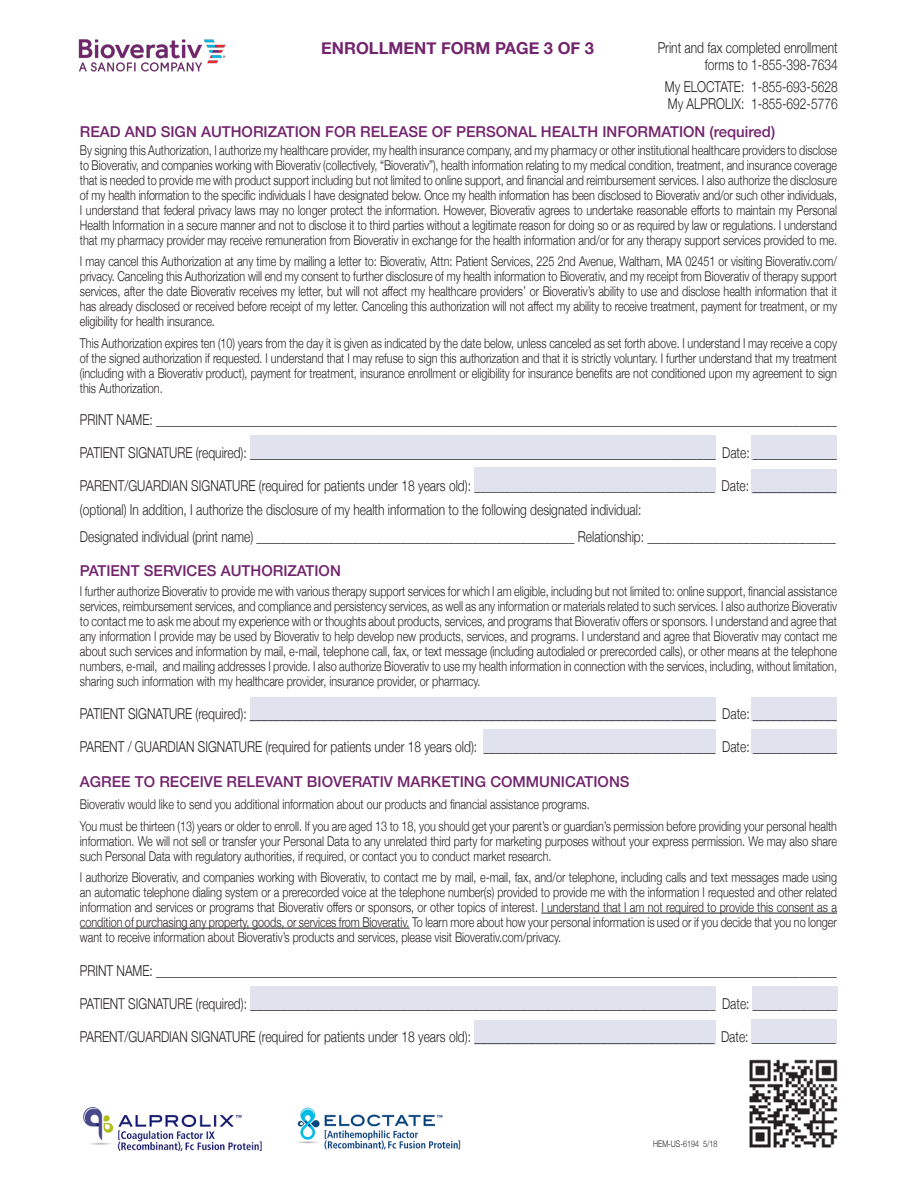
<style>
.page{position:relative;width:918px;height:1188px;background:#fff}
.page>*{position:absolute;margin:0;border:0;box-sizing:border-box;transform-origin:0 0}
.t1{font:700 16.5px "Helvetica Neue";color:#72246d}
.t2{font:300 15px/24px "Helvetica Neue";color:#231f20;scale:.8 1}
.t3{font:500 15px "Helvetica Neue";color:#72246d}
.t4{font:300 13.5px/15px "Helvetica Neue";color:#231f20;text-align:justify;scale:.8 1}
.t5{font:300 9px "Helvetica Neue";color:#231f20;scale:.8 1}
</style>
<div class="page">
<div style="left:752px;top:469px;width:85px;height:24px;background:#e0e2ee"></div>
<div style="left:474px;top:467px;width:242px;height:25px;background:#e0e2ee"></div>
<div style="left:752px;top:435px;width:85px;height:24px;background:#e0e2ee"></div>
<div style="left:251px;top:435px;width:465px;height:24px;background:#e0e2ee"></div>
<img style="left:83px;top:1106px;width:179px;height:46px">
<img style="left:297px;top:1107px;width:164px;height:43px">
<img style="left:749px;top:1059px;width:89px;height:89px">
<div style="left:251px;top:697px;width:465px;height:24px;background:#e0e2ee"></div>
<div style="left:752px;top:697px;width:85px;height:24px;background:#e0e2ee"></div>
<div style="left:483px;top:729px;width:233px;height:25px;background:#e0e2ee"></div>
<div style="left:752px;top:729px;width:85px;height:25px;background:#e0e2ee"></div>
<div style="left:752px;top:986px;width:86px;height:25px;background:#e0e2ee"></div>
<div style="left:751px;top:1019px;width:85px;height:24px;background:#e0e2ee"></div>
<div style="left:251px;top:986px;width:465px;height:25px;background:#e0e2ee"></div>
<div style="left:474px;top:1021px;width:242px;height:24px;background:#e0e2ee"></div>
<hr style="left:541px;top:913px;width:296px;height:1px;background:#231f20">
<hr style="left:80px;top:928px;width:330px;height:1px;background:#231f20">
<img style="left:78px;top:39px;width:148px;height:33px">
<p class="t1" style="left:321px;top:36px;width:274px">ENROLLMENT FORM PAGE 3 OF 3</p>
<p class="t2" style="left:658px;top:39px;width:227px;line-height:16.5px;text-align:right">Print and fax completed enrollment forms to 1-855-398-7634</p>
<p class="t2" style="left:665px;top:74px;width:217px">My ELOCTATE: 1-855-693-5628</p>
<p class="t2" style="left:668px;top:90px;width:214px">My ALPROLIX: 1-855-692-5776</p>
<p class="t3" style="left:80px;top:120px;width:697px">READ AND SIGN AUTHORIZATION FOR RELEASE OF PERSONAL HEALTH INFORMATION (required)</p>
<p class="t4" style="left:80px;top:142px;width:948px">By signing this Authorization, I authorize my healthcare provider, my health insurance company, and my pharmacy or other institutional healthcare providers to disclose to Bioverativ, and companies working with Bioverativ (collectively, “Bioverativ”), health information relating to my medical condition, treatment, and insurance coverage that is needed to provide me with product support including but not limited to online support, and financial and reimbursement services. I also authorize the disclosure of my health information to the specific individuals I have designated below. Once my health information has been disclosed to Bioverativ and/or such other individuals, I understand that federal privacy laws may no longer protect the information. However, Bioverativ agrees to undertake reasonable efforts to maintain my Personal Health Information in a secure manner and not to disclose it to third parties without a legitimate reason for doing so or as required by law or regulations. I understand that my pharmacy provider may receive remuneration from Bioverativ in exchange for the health information and/or for any therapy support services provided to me.</p>
<p class="t4" style="left:80px;top:253px;width:948px">I may cancel this Authorization at any time by mailing a letter to: Bioverativ, Attn: Patient Services, 225 2nd Avenue, Waltham, MA 02451 or visiting Bioverativ.com/ privacy. Canceling this Authorization will end my consent to further disclosure of my health information to Bioverativ, and my receipt from Bioverativ of therapy support services, after the date Bioverativ receives my letter, but will not affect my healthcare providers’ or Bioverativ’s ability to use and disclose health information that it has already disclosed or received before receipt of my letter. Canceling this authorization will not affect my ability to receive treatment, payment for treatment, or my eligibility for health insurance.</p>
<p class="t4" style="left:80px;top:334px;width:948px">This Authorization expires ten (10) years from the day it is given as indicated by the date below, unless canceled as set forth above. I understand I may receive a copy of the signed authorization if requested. I understand that I may refuse to sign this authorization and that it is strictly voluntary. I further understand that my treatment (including with a Bioverativ product), payment for treatment, insurance enrollment or eligibility for insurance benefits are not conditioned upon my agreement to sign this Authorization.</p>
<p class="t2" style="left:80px;top:407px;width:948px">PRINT NAME: _________________________________________________________________________________________________________________</p>
<p class="t2" style="left:80px;top:440px;width:948px">PATIENT SIGNATURE (required): _____________________________________________________________________________ Date: ______________</p>
<p class="t2" style="left:80px;top:473px;width:947px">PARENT/GUARDIAN SIGNATURE (required for patients under 18 years old): _________________________________________ Date: ______________ (optional) In addition, I authorize the disclosure of my health information to the following designated individual:</p>
<p class="t2" style="left:80px;top:524px;width:946px">Designated individual (print name) _____________________________________________________ Relationship: _______________________________</p>
<p class="t3" style="left:80px;top:558px;width:262px">PATIENT SERVICES AUTHORIZATION</p>
<p class="t4" style="left:80px;top:583px;width:948px">I further authorize Bioverativ to provide me with various therapy support services for which I am eligible, including but not limited to: online support, financial assistance services, reimbursement services, and compliance and persistency services, as well as any information or materials related to such services. I also authorize Bioverativ to contact me to ask me about my experience with or thoughts about products, services, and programs that Bioverativ offers or sponsors. I understand and agree that any information I provide may be used by Bioverativ to help develop new products, services, and programs. I understand and agree that Bioverativ may contact me about such services and information by mail, e-mail, telephone call, fax, or text message (including autodialed or prerecorded calls), or other means at the telephone numbers, e-mail, and mailing addresses I provide. I also authorize Bioverativ to use my health information in connection with the services, including, without limitation, sharing such information with my healthcare provider, insurance provider, or pharmacy.</p>
<p class="t2" style="left:80px;top:701px;width:948px">PATIENT SIGNATURE (required): _____________________________________________________________________________ Date: ______________</p>
<p class="t2" style="left:80px;top:734px;width:948px">PARENT / GUARDIAN SIGNATURE (required for patients under 18 years old): ______________________________________ Date: ______________</p>
<p class="t3" style="left:80px;top:770px;width:551px">AGREE TO RECEIVE RELEVANT BIOVERATIV MARKETING COMMUNICATIONS</p>
<p class="t4" style="left:80px;top:796px;width:639px">Bioverativ would like to send you additional information about our products and financial assistance programs.</p>
<p class="t4" style="left:80px;top:817px;width:948px">You must be thirteen (13) years or older to enroll. If you are aged 13 to 18, you should get your parent’s or guardian’s permission before providing your personal health information. We will not sell or transfer your Personal Data to any unrelated third party for marketing purposes without your express permission. We may also share such Personal Data with regulatory authorities, if required, or contact you to conduct market research.</p>
<p class="t4" style="left:80px;top:868px;width:948px">I authorize Bioverativ, and companies working with Bioverativ, to contact me by mail, e-mail, fax, and/or telephone, including calls and text messages made using an automatic telephone dialing system or a prerecorded voice at the telephone number(s) provided to provide me with the information I requested and other related information and services or programs that Bioverativ offers or sponsors, or other topics of interest. I understand that I am not required to provide this consent as a condition of purchasing any property, goods, or services from Bioverativ. To learn more about how your personal information is used or if you decide that you no longer want to receive information about Bioverativ’s products and services, please visit Bioverativ.com/privacy.</p>
<p class="t2" style="left:80px;top:958px;width:948px">PRINT NAME: _________________________________________________________________________________________________________________</p>
<p class="t2" style="left:80px;top:991px;width:948px">PATIENT SIGNATURE (required): ______________________________________________________________________________ Date: ______________</p>
<p class="t2" style="left:80px;top:1024px;width:947px">PARENT/GUARDIAN SIGNATURE (required for patients under 18 years old): ________________________________________ Date: ______________</p>
<p class="t5" style="left:653px;top:1137px;width:82px">HEM-US-6194 5/18</p>
</div>
